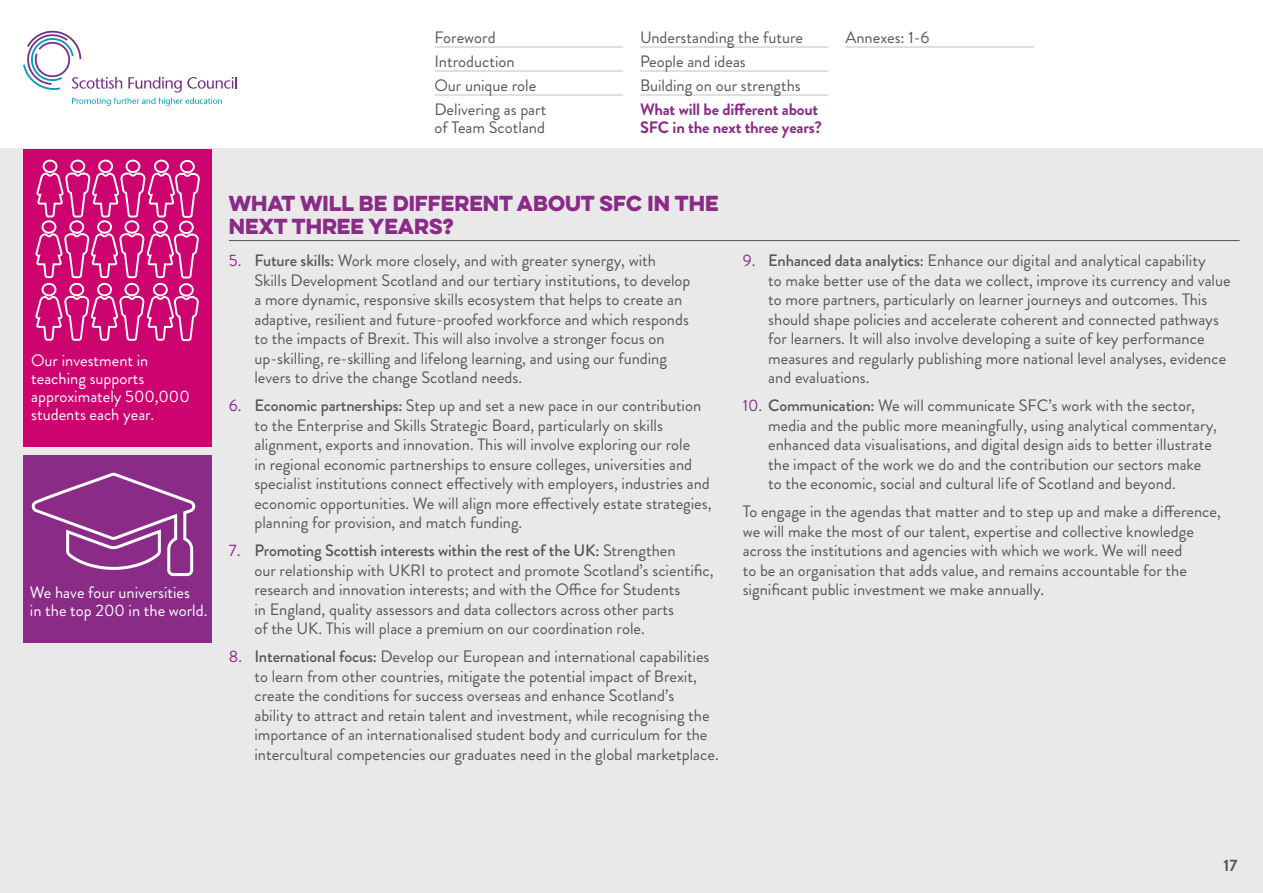
<style>
.page{position:relative;width:1263px;height:893px;background:#fff}
.page>*{position:absolute;margin:0;border:0;box-sizing:border-box;transform-origin:0 0}
.t1{font:19.5px/22.5px "Eveleth Clean";color:#8a2b87}
.t2{font:16.5px/19.5px "Brandon Grotesque";color:#575756}
.t3{font:16.5px/18px "Brandon Grotesque";color:#fff}
.t4{font:700 16.5px/18px "Brandon Grotesque";letter-spacing:-.01em;color:#8a2b87}
.t5{font:700 16.5px "Brandon Grotesque";color:#575756}
.s1{color:#8a2b87}
.s2{font-weight:500}
</style>
<div class="page">
<div style="left:0;top:149px;width:1263px;height:744px;background:#e9e9e9"></div>
<svg style="left:23px;top:31px;width:214px;height:75px"></svg>
<hr style="left:434px;top:47px;width:189px;height:1px;background:#c2c2c2">
<hr style="left:434px;top:71px;width:189px;height:1px;background:#c2c2c2">
<hr style="left:434px;top:95px;width:189px;height:1px;background:#c2c2c2">
<hr style="left:640px;top:47px;width:188px;height:1px;background:#c2c2c2">
<hr style="left:640px;top:71px;width:188px;height:1px;background:#c2c2c2">
<hr style="left:640px;top:95px;width:188px;height:1px;background:#c2c2c2">
<hr style="left:845px;top:47px;width:189px;height:1px;background:#c2c2c2">
<hr style="left:229px;top:240px;width:1010px;height:1px;background:#575756">
<div style="left:23px;top:149px;width:189px;height:297px;background:#cd0370"></div>
<div style="left:43px;top:160px;width:14px;height:13px;border:2px solid #fff;border-radius:50%"></div>
<div style="left:98px;top:160px;width:15px;height:13px;border:2px solid #fff;border-radius:50%"></div>
<div style="left:70px;top:160px;width:15px;height:13px;border:2px solid #fff;border-radius:50%"></div>
<div style="left:126px;top:160px;width:14px;height:13px;border:2px solid #fff;border-radius:50%"></div>
<div style="left:154px;top:160px;width:15px;height:13px;border:2px solid #fff;border-radius:50%"></div>
<div style="left:180px;top:160px;width:15px;height:13px;border:2px solid #fff;border-radius:50%"></div>
<svg style="left:36px;top:165px;width:164px;height:53px"></svg>
<div style="left:42px;top:220px;width:14px;height:14px;border:2px solid #fff;border-radius:50%"></div>
<div style="left:97px;top:220px;width:15px;height:14px;border:2px solid #fff;border-radius:50%"></div>
<div style="left:69px;top:220px;width:15px;height:14px;border:2px solid #fff;border-radius:50%"></div>
<div style="left:124px;top:220px;width:15px;height:14px;border:2px solid #fff;border-radius:50%"></div>
<div style="left:153px;top:220px;width:15px;height:14px;border:2px solid #fff;border-radius:50%"></div>
<div style="left:179px;top:221px;width:15px;height:13px;border:2px solid #fff;border-radius:50%"></div>
<svg style="left:35px;top:226px;width:164px;height:53px"></svg>
<div style="left:42px;top:283px;width:14px;height:13px;border:2px solid #fff;border-radius:50%"></div>
<div style="left:97px;top:283px;width:15px;height:13px;border:2px solid #fff;border-radius:50%"></div>
<div style="left:69px;top:283px;width:15px;height:13px;border:2px solid #fff;border-radius:50%"></div>
<div style="left:124px;top:283px;width:15px;height:13px;border:2px solid #fff;border-radius:50%"></div>
<div style="left:153px;top:283px;width:15px;height:13px;border:2px solid #fff;border-radius:50%"></div>
<div style="left:179px;top:283px;width:15px;height:14px;border:2px solid #fff;border-radius:50%"></div>
<svg style="left:35px;top:289px;width:164px;height:53px"></svg>
<div style="left:23px;top:455px;width:189px;height:187px;background:#8a2b87"></div>
<svg style="left:31px;top:472px;width:165px;height:105px"></svg>
<p class="t2" style="left:434px;top:25px;width:113px;line-height:24px">Foreword<br>Introduction<br>Our unique role<br>Delivering as part</p>
<p class="t2" style="left:434px;top:117px;width:112px">of Team Scotland</p>
<p class="t2" style="left:640px;top:25px;width:165px;line-height:24px">Understanding the future<br>People and ideas<br>Building on our strengths</p>
<p class="t4" style="left:640px;top:100px;width:183px">What will be different about<br>SFC in the next three years?</p>
<p class="t2" style="left:845px;top:27px;width:86px">Annexes: 1-6</p>
<p class="t3" style="left:31px;top:352px;width:160px">Our investment in teaching supports approximately 500,000 students each year.</p>
<p class="t3" style="left:30px;top:583px;width:179px">We have four universities<br>in the top 200 in the world.</p>
<p class="t1" style="left:229px;top:192px;width:491px">WHAT WILL BE DIFFERENT ABOUT SFC IN THE<br>NEXT THREE YEARS?</p>
<p class="t2" style="left:254px;top:251px;width:437px;text-indent:-26px"><span class="s1">5.</span> <span class="s2">Future skills:</span> Work more closely, and with greater synergy, with Skills Development Scotland and our tertiary institutions, to develop a more dynamic, responsive skills ecosystem that helps to create an adaptive, resilient and future-proofed workforce and which responds to the impacts of Brexit. This will also involve a stronger focus on up-skilling, re-skilling and lifelong learning, and using our funding levers to drive the change Scotland needs.</p>
<p class="t2" style="left:254px;top:396px;width:459px;text-indent:-26px"><span class="s1">6.</span> <span class="s2">Economic partnerships:</span> Step up and set a new pace in our contribution to the Enterprise and Skills Strategic Board, particularly on skills alignment, exports and innovation. This will involve exploring our role<br>in regional economic partnerships to ensure colleges, universities and specialist institutions connect effectively with employers, industries and economic opportunities. We will align more effectively estate strategies, planning for provision, and match funding.</p>
<p class="t2" style="left:254px;top:541px;width:461px;text-indent:-26px"><span class="s1">7.</span> <span class="s2">Promoting Scottish interests within the rest of the UK:</span> Strengthen<br>our relationship with UKRI to protect and promote Scotland’s scientific, research and innovation interests; and with the Office for Students<br>in England, quality assessors and data collectors across other parts<br>of the UK. This will place a premium on our coordination role.</p>
<p class="t2" style="left:254px;top:647px;width:466px;text-indent:-26px"><span class="s1">8.</span> <span class="s2">International focus:</span> Develop our European and international capabilities to learn from other countries, mitigate the potential impact of Brexit, create the conditions for success overseas and enhance Scotland’s<br>ability to attract and retain talent and investment, while recognising the importance of an internationalised student body and curriculum for the intercultural competencies our graduates need in the global marketplace.</p>
<p class="t2" style="left:768px;top:251px;width:464px;text-indent:-26px"><span class="s1">9.</span> <span class="s2">Enhanced data analytics:</span> Enhance our digital and analytical capability<br>to make better use of the data we collect, improve its currency and value to more partners, particularly on learner journeys and outcomes. This should shape policies and accelerate coherent and connected pathways for learners. It will also involve developing a suite of key performance measures and regularly publishing more national level analyses, evidence and evaluations.</p>
<p class="t2" style="left:768px;top:396px;width:450px;text-indent:-26px"><span class="s1">10</span>. <span class="s2">Communication:</span> We will communicate SFC’s work with the sector, media and the public more meaningfully, using analytical commentary, enhanced data visualisations, and digital design aids to better illustrate the impact of the work we do and the contribution our sectors make to the economic, social and cultural life of Scotland and beyond.</p>
<p class="t2" style="left:743px;top:502px;width:480px">To engage in the agendas that matter and to step up and make a difference, we will make the most of our talent, expertise and collective knowledge across the institutions and agencies with which we work. We will need<br>to be an organisation that adds value, and remains accountable for the significant public investment we make annually.</p>
<p class="t5" style="left:1223px;top:853px;width:15px">17</p>
</div>
